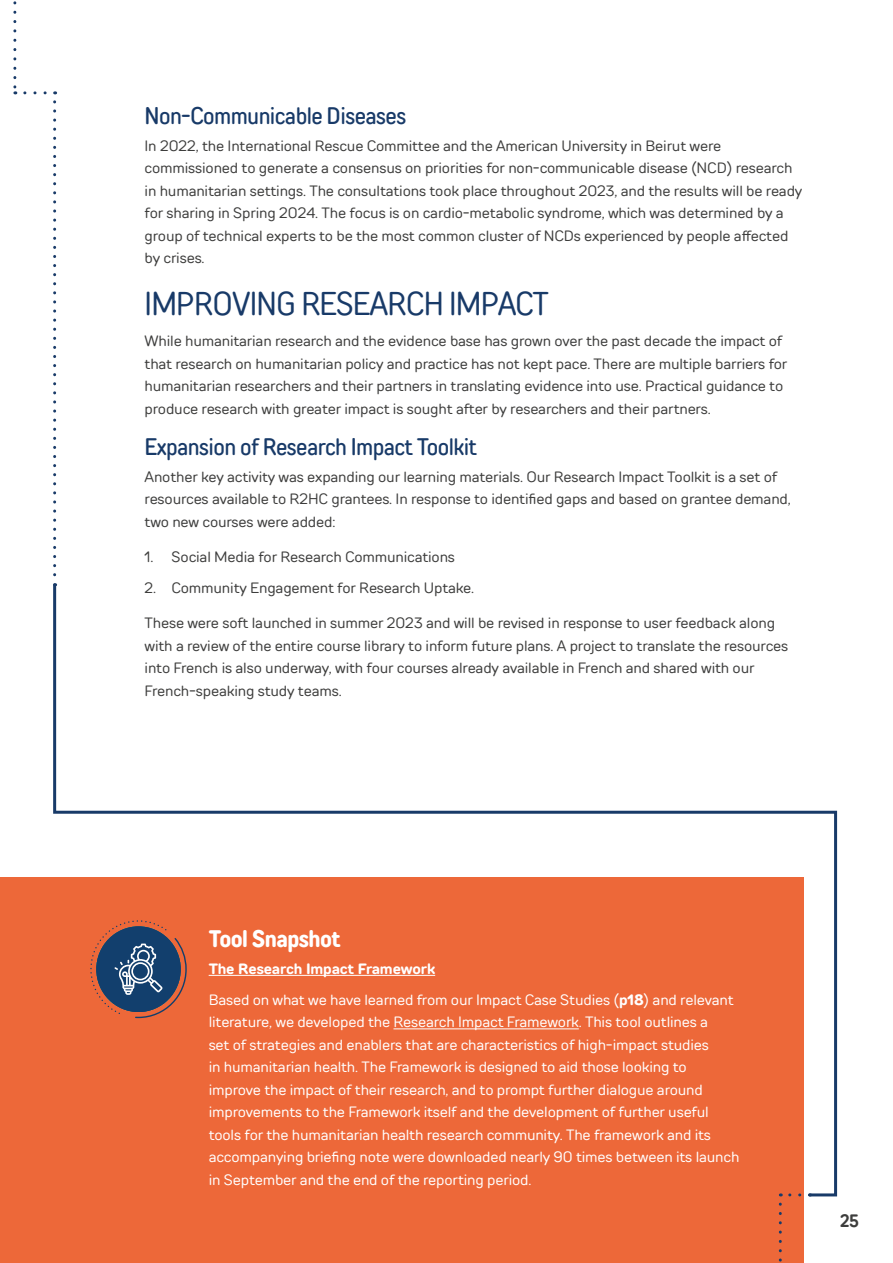
<style>
.page{position:relative;width:893px;height:1263px;background:#fff}
.page>*{position:absolute;margin:0;border:0;box-sizing:border-box;transform-origin:0 0}
.t1{font:condensed 33px "TT Rounds Neue";letter-spacing:-.025em;color:#183a68}
.t2{font:500 condensed 24px "TT Rounds Neue";letter-spacing:-.025em;color:#183a68}
.t3{font:700 condensed 24px "TT Rounds Neue";letter-spacing:-.025em;color:#fff}
.t4{font:18px "TT Rounds Neue Cond D Bold";color:#3d3d3c}
.t5{font:15px/22.5px "TT Rounds Neue";letter-spacing:-.01em;color:#3d3d3c}
.t6{font:15px/22.5px "TT Rounds Neue";letter-spacing:-.01em;color:#fff}
.s1{font-weight:700}
</style>
<div class="page">
<div style="left:0;top:877px;width:804px;height:386px;background:#ed6839"></div>
<svg style="left:13px;top:1px;width:3px;height:93px"></svg>
<svg style="left:25px;top:91px;width:31px;height:3px"></svg>
<svg style="left:53px;top:102px;width:3px;height:475px"></svg>
<svg style="left:53px;top:583px;width:785px;height:614px"></svg>
<svg style="left:780px;top:1193px;width:20px;height:3px"></svg>
<svg style="left:779px;top:1204px;width:3px;height:58px"></svg>
<h2 class="t2" style="left:145px;top:100px;width:263px">Non-Communicable Diseases</h2>
<p class="t5" style="left:145px;top:134px;width:659px">In 2022, the International Rescue Committee and the American University in Beirut were commissioned to generate a consensus on priorities for non-communicable disease (NCD) research in humanitarian settings. The consultations took place throughout 2023, and the results will be ready for sharing in Spring 2024. The focus is on cardio-metabolic syndrome, which was determined by a group of technical experts to be the most common cluster of NCDs experienced by people affected by crises.</p>
<h1 class="t1" style="left:145px;top:282px;width:406px">IMPROVING RESEARCH IMPACT</h1>
<p class="t5" style="left:145px;top:329px;width:644px">While humanitarian research and the evidence base has grown over the past decade the impact of that research on humanitarian policy and practice has not kept pace. There are multiple barriers for humanitarian researchers and their partners in translating evidence into use. Practical guidance to produce research with greater impact is sought after by researchers and their partners.</p>
<h2 class="t2" style="left:145px;top:431px;width:334px">Expansion of Research Impact Toolkit</h2>
<p class="t5" style="left:145px;top:465px;width:648px">Another key activity was expanding our learning materials. Our Research Impact Toolkit is a set of resources available to R2HC grantees. In response to identified gaps and based on grantee demand, two new courses were added:</p>
<p class="t5" style="left:145px;top:545px;width:312px">1. Social Media for Research Communications</p>
<p class="t5" style="left:145px;top:576px;width:331px">2. Community Engagement for Research Uptake.</p>
<p class="t5" style="left:145px;top:612px;width:645px">These were soft launched in summer 2023 and will be revised in response to user feedback along with a review of the entire course library to inform future plans. A project to translate the resources into French is also underway, with four courses already available in French and shared with our French-speaking study teams.</p>
<h2 class="t3" style="left:209px;top:923px;width:134px">Tool Snapshot</h2>
<p class="t6" style="left:209px;top:953px;width:526px;line-height:31px"><span class="s1">The Research Impact Framework<br></span>Based on what we have learned from our Impact Case Studies (<span class="s1">p18</span>) and relevant</p>
<p class="t6" style="left:209px;top:1011px;width:532px">literature, we developed the Research Impact Framework. This tool outlines a<br>set of strategies and enablers that are characteristics of high-impact studies<br>in humanitarian health. The Framework is designed to aid those looking to improve the impact of their research, and to prompt further dialogue around improvements to the Framework itself and the development of further useful tools for the humanitarian health research community. The framework and its accompanying briefing note were downloaded nearly 90 times between its launch in September and the end of the reporting period.</p>
<p class="t4" style="left:840px;top:1209px;width:20px">25</p>
</div>
